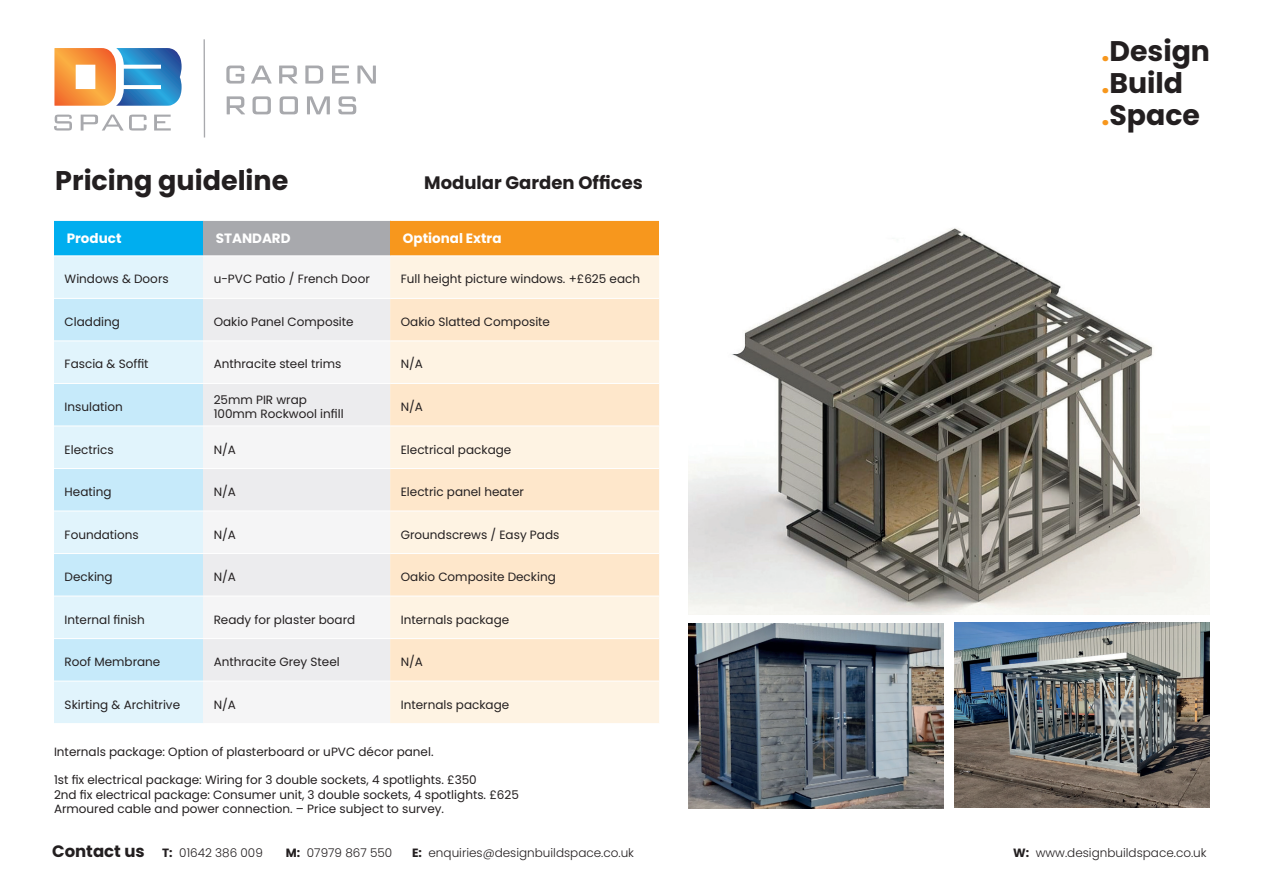
<style>
.page{position:relative;width:1263px;height:893px;background:#fff}
.page>*{position:absolute;margin:0;border:0;box-sizing:border-box;transform-origin:0 0}
.t1{font:700 28.35px/32.4px "Poppins";color:#231f20}
.t2{font:700 27px "Poppins";color:#231f20}
.t3{font:700 18px "Poppins";color:#231f20}
.t4{font:700 13.5px "Poppins";color:#fff}
.t5{font:12px/14.4px "Poppins";color:#231f20}
.t6{font:300 12px "Poppins";color:#231f20}
.s1{color:#f7971d}
.s2{font-weight:700;font-size:16.5px}
.s3{font-weight:700}
</style>
<div class="page">
<svg style="left:54px;top:48px;width:128px;height:58px"></svg>
<svg style="left:54px;top:115px;width:18px;height:16px"></svg>
<svg style="left:81px;top:115px;width:66px;height:16px"></svg>
<svg style="left:154px;top:115px;width:17px;height:16px"></svg>
<hr style="left:204px;top:39px;width:1px;height:98px;background:#a8a9ad">
<svg style="left:226px;top:66px;width:18px;height:18px"></svg>
<svg style="left:251px;top:66px;width:21px;height:18px"></svg>
<svg style="left:279px;top:66px;width:19px;height:18px"></svg>
<svg style="left:305px;top:66px;width:18px;height:18px"></svg>
<svg style="left:332px;top:66px;width:17px;height:18px"></svg>
<svg style="left:357px;top:66px;width:19px;height:18px"></svg>
<svg style="left:227px;top:96px;width:18px;height:18px"></svg>
<svg style="left:252px;top:96px;width:19px;height:18px"></svg>
<svg style="left:280px;top:96px;width:18px;height:18px"></svg>
<svg style="left:307px;top:96px;width:23px;height:18px"></svg>
<svg style="left:338px;top:96px;width:18px;height:18px"></svg>
<img style="left:689px;top:228px;width:520px;height:386px">
<img style="left:955px;top:623px;width:255px;height:185px">
<img style="left:689px;top:623px;width:255px;height:185px">
<div style="left:54px;top:220px;width:149px;height:36px;background:#00aeef"></div>
<div style="left:203px;top:220px;width:187px;height:36px;background:#a8a9ad"></div>
<div style="left:390px;top:220px;width:269px;height:36px;background:#f7971d"></div>
<div style="left:54px;top:256px;width:149px;height:467px;background:#e1f4fc"></div>
<div style="left:390px;top:256px;width:269px;height:467px;background:#fef3e3"></div>
<svg style="left:54px;top:299px;width:149px;height:382px;background:#d2eefa"></svg>
<svg style="left:203px;top:299px;width:187px;height:382px;fill:#ececee"></svg>
<svg style="left:390px;top:299px;width:269px;height:382px;background:#fdecd5"></svg>
<hr style="left:54px;top:220px;width:149px;height:1px;background:#fff">
<hr style="left:203px;top:220px;width:187px;height:1px;background:#fff">
<hr style="left:390px;top:220px;width:269px;height:1px;background:#fff">
<hr style="left:54px;top:255px;width:149px;height:1px;background:#fff">
<hr style="left:203px;top:255px;width:187px;height:1px;background:#fff">
<hr style="left:390px;top:255px;width:269px;height:1px;background:#fff">
<hr style="left:54px;top:298px;width:149px;height:1px;background:#fff">
<hr style="left:390px;top:298px;width:269px;height:1px;background:#fff">
<hr style="left:54px;top:341px;width:149px;height:1px;background:#fff">
<hr style="left:203px;top:341px;width:187px;height:1px;background:#fff">
<hr style="left:390px;top:341px;width:269px;height:1px;background:#fff">
<hr style="left:54px;top:383px;width:149px;height:1px;background:#fff">
<hr style="left:203px;top:383px;width:187px;height:1px;background:#fff">
<hr style="left:390px;top:383px;width:269px;height:1px;background:#fff">
<hr style="left:54px;top:426px;width:149px;height:1px;background:#fff">
<hr style="left:203px;top:426px;width:187px;height:1px;background:#fff">
<hr style="left:390px;top:426px;width:269px;height:1px;background:#fff">
<hr style="left:54px;top:468px;width:149px;height:1px;background:#fff">
<hr style="left:203px;top:468px;width:187px;height:1px;background:#fff">
<hr style="left:390px;top:468px;width:269px;height:1px;background:#fff">
<hr style="left:54px;top:511px;width:149px;height:1px;background:#fff">
<hr style="left:203px;top:511px;width:187px;height:1px;background:#fff">
<hr style="left:390px;top:511px;width:269px;height:1px;background:#fff">
<hr style="left:54px;top:553px;width:149px;height:1px;background:#fff">
<hr style="left:203px;top:553px;width:187px;height:1px;background:#fff">
<hr style="left:390px;top:553px;width:269px;height:1px;background:#fff">
<hr style="left:54px;top:596px;width:149px;height:1px;background:#fff">
<hr style="left:203px;top:596px;width:187px;height:1px;background:#fff">
<hr style="left:390px;top:596px;width:269px;height:1px;background:#fff">
<hr style="left:54px;top:638px;width:149px;height:1px;background:#fff">
<hr style="left:203px;top:638px;width:187px;height:1px;background:#fff">
<hr style="left:390px;top:638px;width:269px;height:1px;background:#fff">
<hr style="left:54px;top:681px;width:149px;height:1px;background:#fff">
<hr style="left:390px;top:681px;width:269px;height:1px;background:#fff">
<h2 class="t2" style="left:55px;top:165px;width:235px">Pricing guideline</h2>
<h3 class="t3" style="left:424px;top:172px;width:220px">Modular Garden Offices</h3>
<p class="t4" style="left:67px;top:231px;width:56px">Product</p>
<p class="t4" style="left:216px;top:231px;width:76px">STANDARD</p>
<p class="t4" style="left:403px;top:231px;width:100px">Optional Extra</p>
<p class="t5" style="left:65px;top:272px;width:106px">Windows &amp; Doors</p>
<p class="t5" style="left:214px;top:272px;width:158px">u-PVC Patio / French Door</p>
<p class="t5" style="left:401px;top:272px;width:241px">Full height picture windows. +£625 each</p>
<p class="t5" style="left:65px;top:315px;width:57px">Cladding</p>
<p class="t5" style="left:214px;top:315px;width:142px">Oakio Panel Composite</p>
<p class="t5" style="left:401px;top:315px;width:151px">Oakio Slatted Composite</p>
<p class="t5" style="left:65px;top:357px;width:85px">Fascia &amp; Soffit</p>
<p class="t5" style="left:214px;top:357px;width:129px">Anthracite steel trims</p>
<p class="t5" style="left:401px;top:357px;width:24px">N/A</p>
<p class="t5" style="left:65px;top:400px;width:60px">Insulation</p>
<p class="t5" style="left:214px;top:392px;width:132px">25mm PIR wrap<br>100mm Rockwool infill</p>
<p class="t5" style="left:401px;top:400px;width:24px">N/A</p>
<p class="t5" style="left:65px;top:442px;width:51px">Electrics</p>
<p class="t5" style="left:214px;top:442px;width:24px">N/A</p>
<p class="t5" style="left:401px;top:442px;width:112px">Electrical package</p>
<p class="t5" style="left:65px;top:485px;width:48px">Heating</p>
<p class="t5" style="left:214px;top:485px;width:24px">N/A</p>
<p class="t5" style="left:401px;top:485px;width:125px">Electric panel heater</p>
<p class="t5" style="left:65px;top:527px;width:76px">Foundations</p>
<p class="t5" style="left:214px;top:527px;width:24px">N/A</p>
<p class="t5" style="left:401px;top:527px;width:160px">Groundscrews / Easy Pads</p>
<p class="t5" style="left:65px;top:570px;width:50px">Decking</p>
<p class="t5" style="left:214px;top:570px;width:24px">N/A</p>
<p class="t5" style="left:401px;top:570px;width:157px">Oakio Composite Decking</p>
<p class="t5" style="left:65px;top:612px;width:82px">Internal finish</p>
<p class="t5" style="left:214px;top:612px;width:143px">Ready for plaster board</p>
<p class="t5" style="left:401px;top:612px;width:110px">Internals package</p>
<p class="t5" style="left:65px;top:655px;width:97px">Roof Membrane</p>
<p class="t5" style="left:214px;top:655px;width:128px">Anthracite Grey Steel</p>
<p class="t5" style="left:401px;top:655px;width:24px">N/A</p>
<p class="t5" style="left:65px;top:697px;width:117px">Skirting &amp; Architrive</p>
<p class="t5" style="left:214px;top:697px;width:24px">N/A</p>
<p class="t5" style="left:401px;top:697px;width:110px">Internals package</p>
<p class="t5" style="left:54px;top:744px;width:381px">Internals package: Option of plasterboard or uPVC décor panel.</p>
<p class="t5" style="left:54px;top:773px;width:466px">1st fix electrical package: Wiring for 3 double sockets, 4 spotlights. £350<br>2nd fix electrical package: Consumer unit, 3 double sockets, 4 spotlights. £625<br>Armoured cable and power connection. – Price subject to survey.</p>
<h1 class="t1" style="left:1101px;top:35px;width:110px"><span class="s1">.</span>Design <span class="s1">.</span>Build <span class="s1">.</span>Space</h1>
<p class="t6" style="left:52px;top:846px;width:212px"><span class="s2">Contact us</span> <span class="s3">T:</span> 01642 386 009</p>
<p class="t6" style="left:286px;top:846px;width:108px"><span class="s3">M:</span> 07979 867 550</p>
<p class="t6" style="left:412px;top:846px;width:224px"><span class="s3">E:</span> enquiries@designbuildspace.co.uk</p>
<p class="t6" style="left:1013px;top:846px;width:195px"><span class="s3">W:</span> www.designbuildspace.co.uk</p>
</div>
